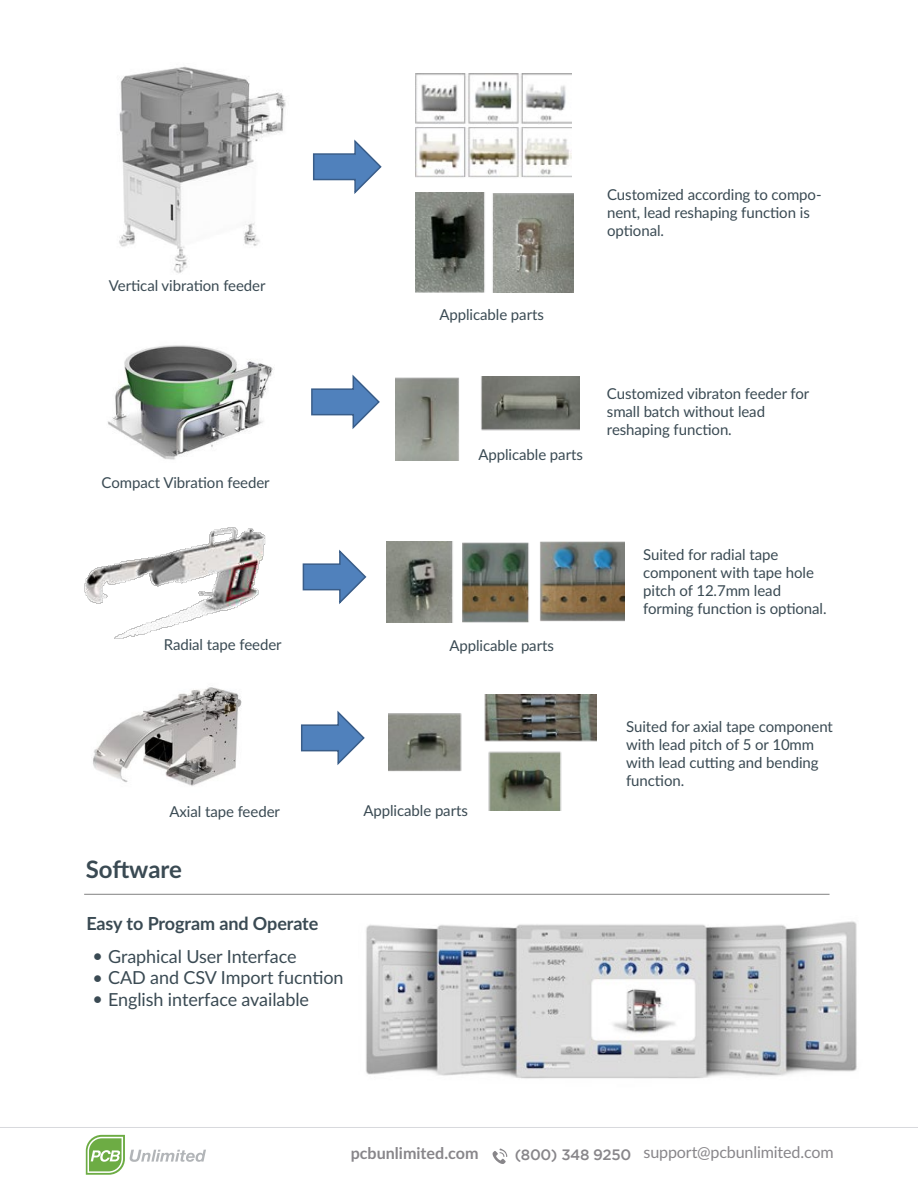
<style>
.page{position:relative;width:918px;height:1188px;background:#fff}
.page>*{position:absolute;margin:0;border:0;box-sizing:border-box;transform-origin:0 0}
.t1{font:700 24px "Lato";letter-spacing:-.005em;color:#3a4a53}
.t2{font:18px "Lato";letter-spacing:-.005em;color:#3a4a53}
.t3{font:700 18px "Lato";letter-spacing:-.005em;color:#3a4a53}
.t4{font:16.05px "Lato";letter-spacing:-.01em;color:#88868a}
.t5{font:700 16.05px "Lato";color:#88868a}
.t6{font:15px/18px "Lato";letter-spacing:-.005em;color:#3a4a53}
</style>
<div class="page">
<svg style="left:86px;top:1135px;width:120px;height:40px"></svg>
<hr style="left:0;top:1127px;width:918px;height:1px;background:#d8d9dd">
<svg style="left:493px;top:1148px;width:14px;height:16px"></svg>
<svg style="left:313px;top:139px;width:69px;height:55px"></svg>
<img style="left:119px;top:66px;width:167px;height:207px">
<img style="left:416px;top:73px;width:155px;height:105px">
<img style="left:416px;top:192px;width:158px;height:100px">
<img style="left:107px;top:345px;width:166px;height:115px">
<img style="left:396px;top:377px;width:184px;height:83px">
<svg style="left:311px;top:375px;width:69px;height:54px"></svg>
<svg style="left:303px;top:550px;width:63px;height:54px"></svg>
<img style="left:84px;top:527px;width:182px;height:112px">
<img style="left:387px;top:541px;width:237px;height:82px">
<img style="left:93px;top:687px;width:149px;height:99px">
<img style="left:389px;top:694px;width:207px;height:116px">
<svg style="left:301px;top:711px;width:64px;height:54px"></svg>
<hr style="left:84px;top:894px;width:746px;height:1px;background:#818181">
<img style="left:366px;top:921px;width:491px;height:158px">
<p class="t6" style="left:109px;top:276px;width:158px">Vertical vibration feeder</p>
<p class="t6" style="left:102px;top:473px;width:170px">Compact Vibration feeder</p>
<p class="t6" style="left:164px;top:635px;width:119px">Radial tape feeder</p>
<p class="t6" style="left:607px;top:184px;width:216px">Customized according to compo&shy;nent, lead reshaping function is optional.</p>
<p class="t6" style="left:439px;top:305px;width:106px">Applicable parts</p>
<p class="t6" style="left:478px;top:445px;width:106px">Applicable parts</p>
<p class="t6" style="left:607px;top:384px;width:204px">Customized vibraton feeder for small batch without lead reshaping function.</p>
<p class="t6" style="left:449px;top:636px;width:106px">Applicable parts</p>
<p class="t6" style="left:643px;top:544px;width:185px">Suited for radial tape component with tape hole pitch of 12.7mm lead forming function is optional.</p>
<p class="t6" style="left:169px;top:802px;width:112px">Axial tape feeder</p>
<h1 class="t1" style="left:86px;top:851px;width:98px">Software</h1>
<p class="t3" style="left:86px;top:910px;width:234px">Easy to Program and Operate</p>
<p class="t2" style="left:92px;top:943px;width:206px">• Graphical User Interface</p>
<p class="t2" style="left:92px;top:965px;width:253px">• CAD and CSV Import fucntion</p>
<p class="t2" style="left:92px;top:986px;width:218px">• English interface available</p>
<p class="t6" style="left:363px;top:801px;width:106px">Applicable parts</p>
<p class="t6" style="left:626px;top:716px;width:208px">Suited for axial tape component with lead pitch of 5 or 10mm with lead cutting and bending function.</p>
<p class="t5" style="left:351px;top:1142px;width:129px">pcbunlimited.com</p>
<p class="t4" style="left:515px;top:1141px;width:320px"><sub>(800)</sub> <sub>348</sub> <sub>9250</sub> support@pcbunlimited.com</p>
</div>
